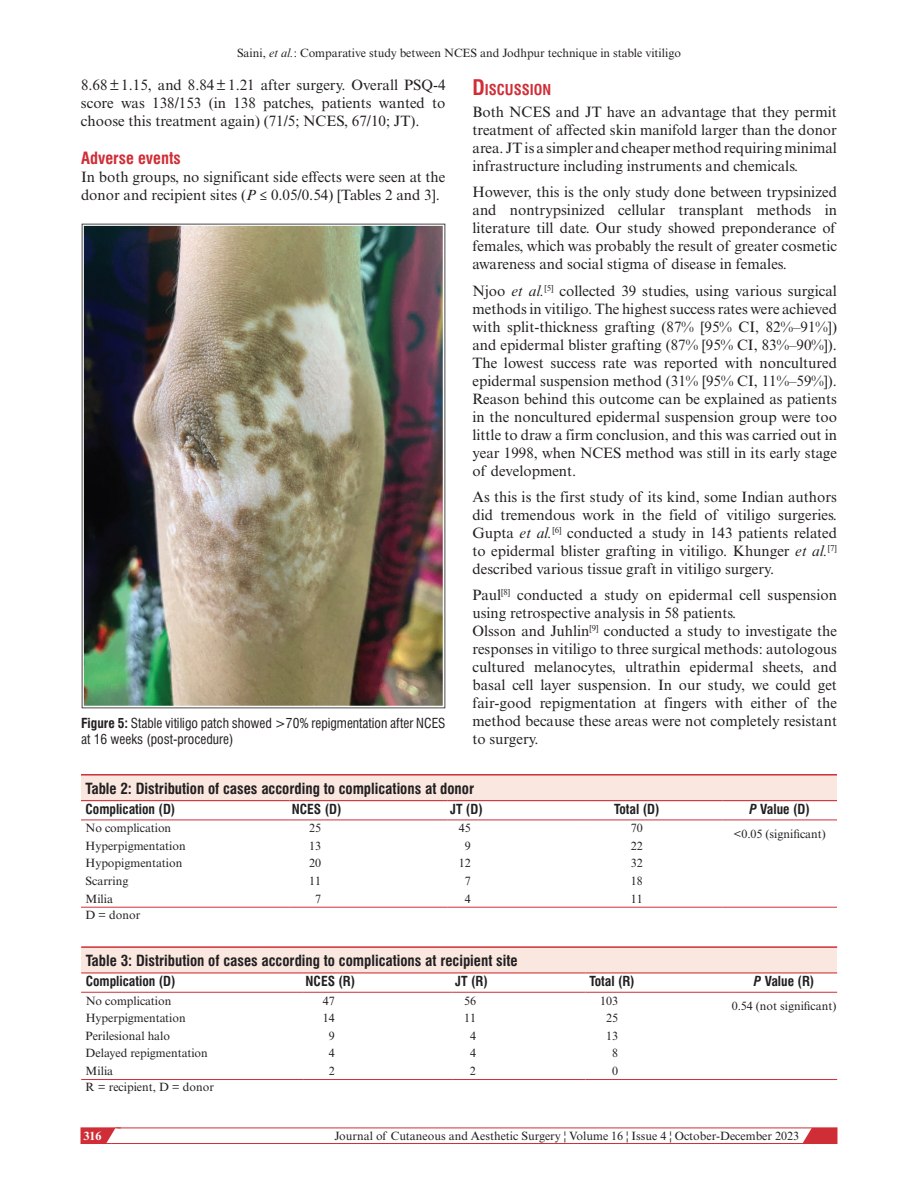
<style>
.page{position:relative;width:918px;height:1188px;background:#fff}
.page>*{position:absolute;margin:0;border:0;box-sizing:border-box;transform-origin:0 0}
.t1{font:700 condensed 16.5px "Swiss 721 BT";color:#d02e37}
.t2{font:15px/18px "Times New Roman MT Std";color:#231f20;text-align:justify}
.t3{font:700 condensed 15px "Swiss 721 BT";color:#231f20}
.t4{font:700 condensed 14.7px "Swiss 721 BT";color:#d02e37}
.t5{font:700 condensed 13.5px "Swiss 721 BT";color:#231f20}
.t6{font:condensed 13.5px/16.5px "Swiss 721 BT";color:#231f20}
.t7{font:12px "Times New Roman MT Std";color:#231f20}
.t8{font:700 12px "Times New Roman MT Std";color:#fff}
.s1{font-style:italic}
.s2{font-size:21px}
.s3{font-weight:700}
</style>
<div class="page">
<svg style="left:798px;top:1127px;width:39px;height:15px"></svg>
<div style="left:81px;top:1128px;width:756px;height:16px;border:1px solid #d02e37"></div>
<svg style="left:81px;top:1127px;width:40px;height:17px"></svg>
<img style="left:81px;top:224px;width:365px;height:484px">
<div style="left:81px;top:775px;width:756px;height:26px;background:#f9e7e0"></div>
<hr style="left:81px;top:774px;width:756px;height:2px;background:#d02e37">
<hr style="left:81px;top:800px;width:208px;height:1px;background:#d02e37">
<hr style="left:81px;top:820px;width:208px;height:1px;background:#d02e37">
<hr style="left:289px;top:800px;width:159px;height:1px;background:#d02e37">
<hr style="left:289px;top:820px;width:159px;height:1px;background:#d02e37">
<hr style="left:448px;top:800px;width:141px;height:1px;background:#d02e37">
<hr style="left:448px;top:820px;width:141px;height:1px;background:#d02e37">
<hr style="left:589px;top:800px;width:133px;height:1px;background:#d02e37">
<hr style="left:589px;top:820px;width:133px;height:1px;background:#d02e37">
<hr style="left:722px;top:800px;width:115px;height:1px;background:#d02e37">
<hr style="left:81px;top:907px;width:208px;height:1px;background:#d02e37">
<hr style="left:289px;top:907px;width:159px;height:1px;background:#d02e37">
<hr style="left:448px;top:907px;width:141px;height:1px;background:#d02e37">
<hr style="left:589px;top:907px;width:133px;height:1px;background:#d02e37">
<hr style="left:722px;top:907px;width:115px;height:1px;background:#d02e37">
<hr style="left:722px;top:820px;width:115px;height:1px;background:#d02e37">
<div style="left:81px;top:947px;width:756px;height:27px;background:#f9e7e0"></div>
<hr style="left:81px;top:946px;width:756px;height:2px;background:#d02e37">
<hr style="left:81px;top:973px;width:222px;height:1px;background:#d02e37">
<hr style="left:81px;top:992px;width:222px;height:1px;background:#d02e37">
<hr style="left:303px;top:973px;width:150px;height:1px;background:#d02e37">
<hr style="left:303px;top:992px;width:150px;height:1px;background:#d02e37">
<hr style="left:453px;top:973px;width:133px;height:1px;background:#d02e37">
<hr style="left:453px;top:992px;width:133px;height:1px;background:#d02e37">
<hr style="left:586px;top:973px;width:145px;height:1px;background:#d02e37">
<hr style="left:586px;top:992px;width:145px;height:1px;background:#d02e37">
<hr style="left:731px;top:973px;width:106px;height:1px;background:#d02e37">
<hr style="left:81px;top:1079px;width:222px;height:1px;background:#d02e37">
<hr style="left:303px;top:1079px;width:150px;height:1px;background:#d02e37">
<hr style="left:453px;top:1079px;width:133px;height:1px;background:#d02e37">
<hr style="left:586px;top:1079px;width:145px;height:1px;background:#d02e37">
<hr style="left:731px;top:1079px;width:106px;height:1px;background:#d02e37">
<hr style="left:731px;top:992px;width:106px;height:1px;background:#d02e37">
<p class="t7" style="left:237px;top:46px;width:445px">Saini, <span class="s1">et al.</span>: Comparative study between NCES and Jodhpur technique in stable vitiligo</p>
<p class="t2" style="left:81px;top:76px;width:366px">8.68±1.15, and 8.84±1.21 after surgery. Overall PSQ-4 score was 138/153 (in 138 patches, patients wanted to choose this treatment again) (71/5; NCES, 67/10; JT).</p>
<p class="t1" style="left:81px;top:148px;width:101px">Adverse events</p>
<p class="t2" style="left:81px;top:168px;width:366px">In both groups, no significant side effects were seen at the donor and recipient sites (<span class="s1">P</span> ≤ 0.05/0.54) [Tables 2 and 3].</p>
<p class="t4" style="left:472px;top:81px;width:80px"><span class="s2">D</span>ISCUSSION</p>
<p class="t2" style="left:472px;top:103px;width:366px">Both NCES and JT have an advantage that they permit treatment of affected skin manifold larger than the donor area. JT is a simpler and cheaper method requiring minimal infrastructure including instruments and chemicals.</p>
<p class="t2" style="left:472px;top:183px;width:366px">However, this is the only study done between trypsinized and nontrypsinized cellular transplant methods in literature till date. Our study showed preponderance of females, which was probably the result of greater cosmetic awareness and social stigma of disease in females.</p>
<p class="t2" style="left:472px;top:281px;width:366px">Njoo <span class="s1">et al.</span><sup>[5]</sup> collected 39 studies, using various surgical methods in vitiligo. The highest success rates were achieved with split-thickness grafting (87% [95% CI, 82%–91%]) and epidermal blister grafting (87% [95% CI, 83%–90%]).<br>The lowest success rate was reported with noncultured epidermal suspension method (31% [95% CI, 11%–59%]).<br>Reason behind this outcome can be explained as patients in the noncultured epidermal suspension group were too little to draw a firm conclusion, and this was carried out in year 1998, when NCES method was still in its early stage of development.</p>
<p class="t2" style="left:472px;top:488px;width:366px">As this is the first study of its kind, some Indian authors did tremendous work in the field of vitiligo surgeries.<br>Gupta <span class="s1">et al.</span><sup>[6]</sup> conducted a study in 143 patients related to epidermal blister grafting in vitiligo. Khunger <span class="s1">et al.</span><sup>[7] </sup>described various tissue graft in vitiligo surgery.</p>
<p class="t2" style="left:472px;top:586px;width:366px;text-align:left">Paul<sup>[8]</sup> conducted a study on epidermal cell suspension using retrospective analysis in 58 patients.<br>Olsson and Juhlin<sup>[9]</sup> conducted a study to investigate the responses in vitiligo to three surgical methods: autologous cultured melanocytes, ultrathin epidermal sheets, and basal cell layer suspension. In our study, we could get fair-good repigmentation at fingers with either of the method because these areas were not completely resistant to surgery.</p>
<p class="t6" style="left:81px;top:714px;width:366px"><span class="s3">Figure 5:</span> Stable vitiligo patch showed &gt;70% repigmentation after NCES at 16 weeks (post-procedure)</p>
<p class="t3" style="left:86px;top:779px;width:390px">Table 2: Distribution of cases according to complications at donor</p>
<p class="t5" style="left:86px;top:801px;width:91px">Complication (D)</p>
<p class="t5" style="left:292px;top:801px;width:51px">NCES (D)</p>
<p class="t5" style="left:450px;top:801px;width:34px">JT (D)</p>
<p class="t5" style="left:614px;top:801px;width:47px">Total (D)</p>
<p class="t5" style="left:749px;top:801px;width:62px"><span class="s1">P</span> Value (D)</p>
<p class="t7" style="left:86px;top:821px;width:87px">No complication</p>
<p class="t7" style="left:309px;top:821px;width:13px">25</p>
<p class="t7" style="left:459px;top:821px;width:13px">45</p>
<p class="t7" style="left:631px;top:821px;width:13px">70</p>
<p class="t7" style="left:733px;top:827px;width:94px">&lt;0.05 (significant)</p>
<p class="t7" style="left:86px;top:839px;width:102px">Hyperpigmentation</p>
<p class="t7" style="left:309px;top:839px;width:13px">13</p>
<p class="t7" style="left:465px;top:839px;width:7px">9</p>
<p class="t7" style="left:631px;top:839px;width:13px">22</p>
<p class="t7" style="left:85px;top:856px;width:98px">Hypopigmentation</p>
<p class="t7" style="left:309px;top:856px;width:13px">20</p>
<p class="t7" style="left:459px;top:856px;width:13px">12</p>
<p class="t7" style="left:631px;top:856px;width:13px">32</p>
<p class="t7" style="left:85px;top:874px;width:44px">Scarring</p>
<p class="t7" style="left:309px;top:874px;width:13px">11</p>
<p class="t7" style="left:465px;top:874px;width:7px">7</p>
<p class="t7" style="left:631px;top:874px;width:13px">18</p>
<p class="t7" style="left:85px;top:892px;width:29px">Milia</p>
<p class="t7" style="left:315px;top:892px;width:7px">7</p>
<p class="t7" style="left:465px;top:892px;width:7px">4</p>
<p class="t7" style="left:631px;top:892px;width:13px">11</p>
<p class="t7" style="left:85px;top:908px;width:56px">D = donor</p>
<p class="t3" style="left:86px;top:952px;width:433px">Table 3: Distribution of cases according to complications at recipient site</p>
<p class="t5" style="left:86px;top:973px;width:91px">Complication (D)</p>
<p class="t5" style="left:306px;top:973px;width:51px">NCES (R)</p>
<p class="t5" style="left:455px;top:973px;width:34px">JT (R)</p>
<p class="t5" style="left:589px;top:973px;width:47px">Total (R)</p>
<p class="t5" style="left:754px;top:973px;width:62px"><span class="s1">P</span> Value (R)</p>
<p class="t7" style="left:86px;top:994px;width:87px">No complication</p>
<p class="t7" style="left:323px;top:994px;width:13px">47</p>
<p class="t7" style="left:464px;top:994px;width:13px">56</p>
<p class="t7" style="left:600px;top:994px;width:19px">103</p>
<p class="t7" style="left:732px;top:999px;width:106px">0.54 (not significant)</p>
<p class="t7" style="left:86px;top:1011px;width:102px">Hyperpigmentation</p>
<p class="t7" style="left:323px;top:1011px;width:13px">14</p>
<p class="t7" style="left:464px;top:1011px;width:13px">11</p>
<p class="t7" style="left:606px;top:1011px;width:13px">25</p>
<p class="t7" style="left:86px;top:1029px;width:86px">Perilesional halo</p>
<p class="t7" style="left:329px;top:1029px;width:7px">9</p>
<p class="t7" style="left:470px;top:1029px;width:7px">4</p>
<p class="t7" style="left:606px;top:1029px;width:13px">13</p>
<p class="t7" style="left:86px;top:1046px;width:124px">Delayed repigmentation</p>
<p class="t7" style="left:329px;top:1046px;width:7px">4</p>
<p class="t7" style="left:470px;top:1046px;width:7px">4</p>
<p class="t7" style="left:612px;top:1046px;width:7px">8</p>
<p class="t7" style="left:86px;top:1064px;width:29px">Milia</p>
<p class="t7" style="left:329px;top:1064px;width:7px">2</p>
<p class="t7" style="left:470px;top:1064px;width:7px">2</p>
<p class="t7" style="left:612px;top:1064px;width:7px">0</p>
<p class="t7" style="left:86px;top:1080px;width:130px">R = recipient, D = donor</p>
<p class="t8" style="left:83px;top:1128px;width:19px">316</p>
<p class="t7" style="left:335px;top:1129px;width:466px">Journal of Cutaneous and Aesthetic Surgery ¦ Volume 16 ¦ Issue 4 ¦ October-December 2023</p>
</div>
